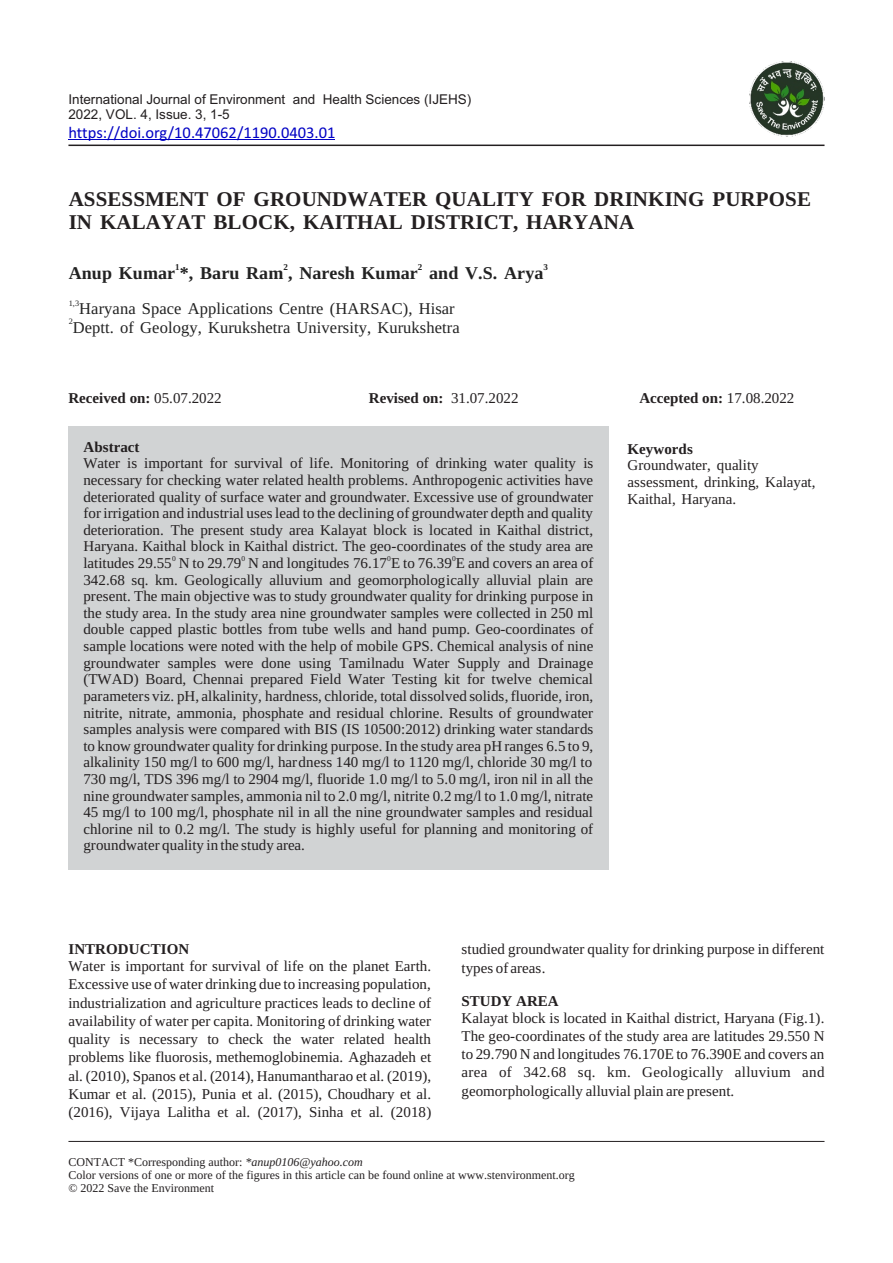
<style>
.page{position:relative;width:893px;height:1263px;background:#fff}
.page>*{position:absolute;margin:0;border:0;box-sizing:border-box;transform-origin:0 0}
.t1{font:700 21px/23.2px "Liberation Serif";letter-spacing:.005em;color:#231f20}
.t2{font:700 18px "Liberation Serif";letter-spacing:.005em;color:#222}
.t3{font:16.5px "Liberation Serif";letter-spacing:.005em;color:#222}
.t4{font:16.5px "Calibri";color:#0000c4}
.t5{font:15px/16.6px "Liberation Serif";color:#231f20;text-align:justify}
.t6{font:700 15px "Liberation Serif";color:#231f20}
.t7{font:13.5px/15.1px "Arial";color:#231f20}
.t8{font:12px/13.4px "Liberation Serif";color:#231f20}
.t9{font:700 9px "Liberation Serif";color:#222}
.t10{font:8.25px "Liberation Serif";color:#222}
.t11{font:7.5px "Liberation Serif";color:#231f20}
.s1{font-weight:400}
.s2{font-style:italic}
</style>
<div class="page">
<hr style="left:68px;top:139px;width:267px;height:1px;background:#0000c4">
<hr style="left:68px;top:145px;width:756px;height:1px;background:#231f20">
<div style="left:68px;top:426px;width:540px;height:443px;background:#d1d3d4"></div>
<hr style="left:68px;top:1141px;width:756px;height:1px;background:#231f20">
<img style="left:750px;top:61px;width:74px;height:75px">
<p class="t7" style="left:68px;top:93px;width:404px">International Journal of Environment and Health Sciences (IJEHS)<br>2022, VOL. 4, Issue. 3, 1-5</p>
<p class="t4" style="left:68px;top:125px;width:268px">https://doi.org/10.47062/1190.0403.01</p>
<h1 class="t1" style="left:69px;top:190px;width:744px">ASSESSMENT OF GROUNDWATER QUALITY FOR DRINKING PURPOSE<br>IN KALAYAT BLOCK, KAITHAL DISTRICT, HARYANA</h1>
<p class="t9" style="left:175px;top:264px;width:6px">1</p>
<p class="t9" style="left:283px;top:264px;width:6px">2</p>
<p class="t9" style="left:418px;top:264px;width:6px">2</p>
<p class="t9" style="left:544px;top:264px;width:6px">3</p>
<p class="t2" style="left:69px;top:266px;width:476px">Anup Kumar *, Baru Ram , Naresh Kumar and V.S. Arya</p>
<p class="t10" style="left:69px;top:300px;width:12px">1,3</p>
<p class="t3" style="left:79px;top:303px;width:377px">Haryana Space Applications Centre (HARSAC), Hisar</p>
<p class="t10" style="left:69px;top:319px;width:6px">2</p>
<p class="t3" style="left:73px;top:321px;width:388px">Deptt. of Geology, Kurukshetra University, Kurukshetra</p>
<p class="t6" style="left:68px;top:393px;width:155px">Received on: <span class="s1">05.07.2022</span></p>
<p class="t6" style="left:369px;top:393px;width:151px">Revised on: <span class="s1">31.07.2022</span></p>
<p class="t6" style="left:639px;top:393px;width:156px">Accepted on: <span class="s1">17.08.2022</span></p>
<p class="t6" style="left:627px;top:444px;width:67px">Keywords</p>
<p class="t5" style="left:627px;top:458px;width:190px;text-align:left">Groundwater, quality assessment, drinking, Kalayat,<br>Kaithal, Haryana.</p>
<p class="t6" style="left:83px;top:441px;width:58px">Abstract</p>
<p class="t5" style="left:83px;top:456px;width:511px">Water is important for survival of life. Monitoring of drinking water quality is necessary for checking water related health problems. Anthropogenic activities have deteriorated quality of surface water and groundwater. Excessive use of groundwater for irrigation and industrial uses lead to the declining of groundwater depth and quality deterioration. The present study area Kalayat block is located in Kaithal district, Haryana. Kaithal block in Kaithal district. The geo-coordinates of the study area are</p>
<p class="t11" style="left:172px;top:555px;width:5px">0</p>
<p class="t11" style="left:241px;top:555px;width:5px">0</p>
<p class="t11" style="left:387px;top:555px;width:5px">0</p>
<p class="t11" style="left:452px;top:555px;width:5px">0</p>
<p class="t5" style="left:83px;top:556px;width:512px">latitudes 29.55 N to 29.79 N and longitudes 76.17 E to 76.39 E and covers an area of 342.68 sq. km. Geologically alluvium and geomorphologically alluvial plain are present. The main objective was to study groundwater quality for drinking purpose in the study area. In the study area nine groundwater samples were collected in 250 ml double capped plastic bottles from tube wells and hand pump. Geo-coordinates of sample locations were noted with the help of mobile GPS. Chemical analysis of nine groundwater samples were done using Tamilnadu Water Supply and Drainage (TWAD) Board, Chennai prepared Field Water Testing kit for twelve chemical parameters viz. pH, alkalinity, hardness, chloride, total dissolved solids, fluoride, iron, nitrite, nitrate, ammonia, phosphate and residual chlorine. Results of groundwater samples analysis were compared with BIS (IS 10500:2012) drinking water standards to know groundwater quality for drinking purpose. In the study area pH ranges 6.5 to 9, alkalinity 150 mg/l to 600 mg/l, hardness 140 mg/l to 1120 mg/l, chloride 30 mg/l to 730 mg/l, TDS 396 mg/l to 2904 mg/l, fluoride 1.0 mg/l to 5.0 mg/l, iron nil in all the nine groundwater samples, ammonia nil to 2.0 mg/l, nitrite 0.2 mg/l to 1.0 mg/l, nitrate 45 mg/l to 100 mg/l, phosphate nil in all the nine groundwater samples and residual chlorine nil to 0.2 mg/l. The study is highly useful for planning and monitoring of groundwater quality in the study area.</p>
<p class="t6" style="left:68px;top:944px;width:122px">INTRODUCTION</p>
<p class="t5" style="left:68px;top:958px;width:364px;line-height:18.3px">Water is important for survival of life on the planet Earth.<br>Excessive use of water drinking due to increasing population, industrialization and agriculture practices leads to decline of availability of water per capita. Monitoring of drinking water quality is necessary to check the water related health problems like fluorosis, methemoglobinemia. Aghazadeh et al. (2010), Spanos et al. (2014), Hanumantharao et al. (2019), Kumar et al. (2015), Punia et al. (2015), Choudhary et al. (2016), Vijaya Lalitha et al. (2017), Sinha et al. (2018)</p>
<p class="t5" style="left:462px;top:942px;width:364px;line-height:18.3px">studied groundwater quality for drinking purpose in different types of areas.</p>
<p class="t6" style="left:462px;top:996px;width:99px">STUDY AREA</p>
<p class="t5" style="left:462px;top:1010px;width:364px;line-height:18.3px">Kalayat block is located in Kaithal district, Haryana (Fig.1).<br>The geo-coordinates of the study area are latitudes 29.550 N to 29.790 N and longitudes 76.170E to 76.390E and covers an area of 342.68 sq. km. Geologically alluvium and geomorphologically alluvial plain are present.</p>
<p class="t8" style="left:68px;top:1156px;width:508px">CONTACT *Corresponding author: <span class="s2">*anup0106@yahoo.com<br></span>Color versions of one or more of the figures in this article can be found online at www.stenvironment.org © 2022 Save the Environment</p>
</div>
